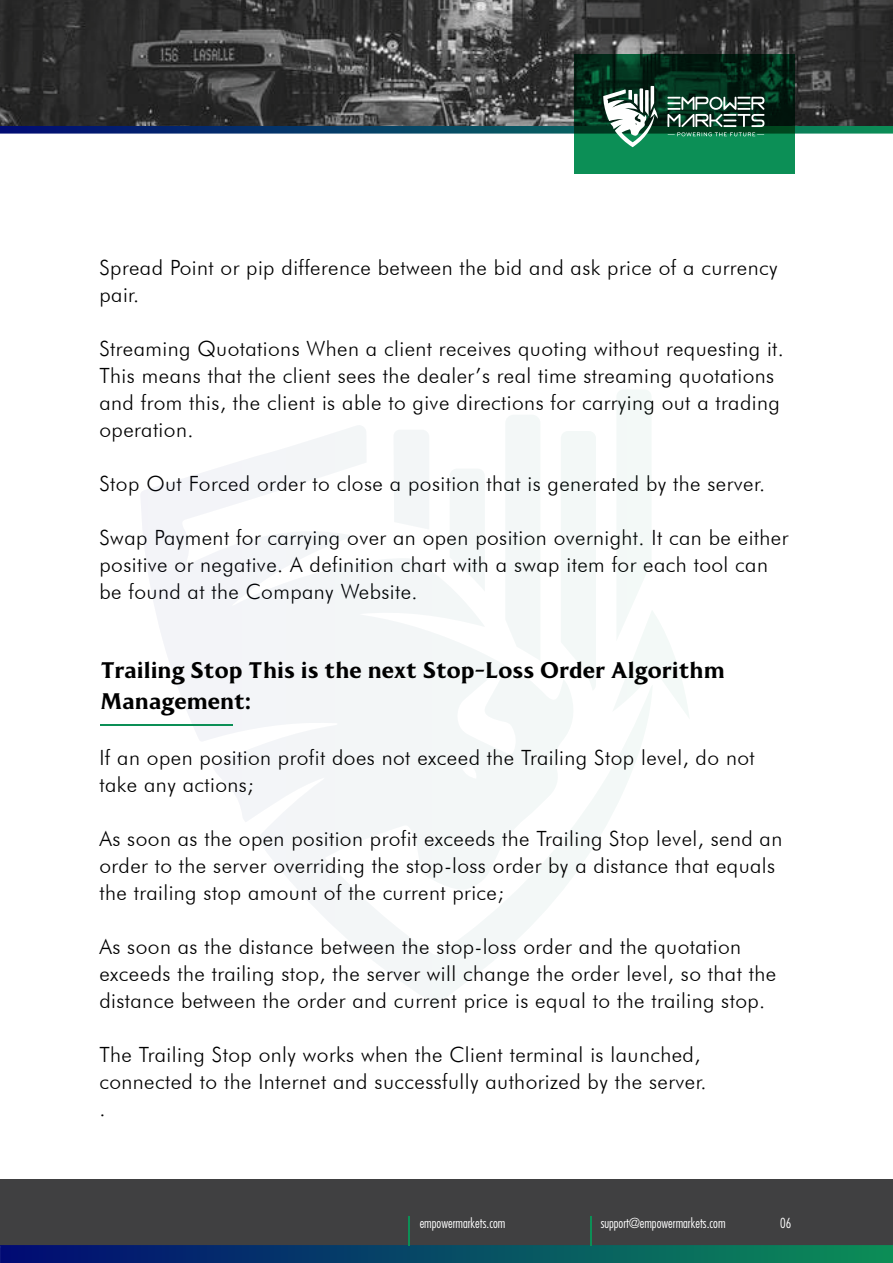
<style>
.page{position:relative;width:893px;height:1263px;background:#fff}
.page>*{position:absolute;margin:0;border:0;box-sizing:border-box;transform-origin:0 0}
.t1{font:22.5px/31.5px "MADE Kenfolg";color:#000}
.t2{font:300 21px/27px "Futura BT";letter-spacing:.02em;color:#000}
.t3{font:300 condensed 13.5px "Futura";color:#fff}
</style>
<div class="page">
<svg style="left:141px;top:425px;width:506px;height:579px"></svg>
<div style="left:393px;top:430px;width:36px;height:100px;background:#f3f6f7"></div>
<svg style="left:450px;top:468px;width:35px;height:124px"></svg>
<div style="left:505px;top:415px;width:35px;height:246px;background:#f3f7f7"></div>
<svg style="left:561px;top:431px;width:35px;height:260px"></svg>
<svg style="left:612px;top:390px;width:77px;height:330px"></svg>
<img style="left:0;top:0;width:893px;height:86px">
<svg style="left:574px;top:54px;width:221px;height:120px;background:#075835"></svg>
<svg style="left:0;top:86px;width:893px;height:61px"></svg>
<div style="left:0;top:1179px;width:893px;height:67px;background:#404041"></div>
<svg style="left:0;top:1217px;width:893px;height:46px"></svg>
<hr style="left:101px;top:724px;width:132px;height:2px;background:#0c8f56">
<p class="t2" style="left:99px;top:254px;width:680px">Spread Point or pip difference between the bid and ask price of a currency pair.</p>
<p class="t2" style="left:99px;top:335px;width:686px">Streaming Quotations When a client receives quoting without requesting it.<br>This means that the client sees the dealer’s real time streaming quotations and from this, the client is able to give directions for carrying out a trading operation.</p>
<p class="t2" style="left:99px;top:470px;width:667px">Stop Out Forced order to close a position that is generated by the server.</p>
<p class="t2" style="left:99px;top:524px;width:690px">Swap Payment for carrying over an open position overnight. It can be either positive or negative. A definition chart with a swap item for each tool can be found at the Company Website.</p>
<p class="t1" style="left:101px;top:655px;width:626px">Trailing Stop This is the next Stop-Loss Order Algorithm<br>Management:</p>
<p class="t2" style="left:99px;top:744px;width:657px">If an open position profit does not exceed the Trailing Stop level, do not take any actions;</p>
<p class="t2" style="left:99px;top:825px;width:684px">As soon as the open position profit exceeds the Trailing Stop level, send an order to the server overriding the stop-loss order by a distance that equals the trailing stop amount of the current price;</p>
<p class="t2" style="left:99px;top:933px;width:678px">As soon as the distance between the stop-loss order and the quotation exceeds the trailing stop, the server will change the order level, so that the distance between the order and current price is equal to the trailing stop.</p>
<p class="t2" style="left:99px;top:1041px;width:609px">The Trailing Stop only works when the Client terminal is launched, connected to the Internet and successfully authorized by the server. .</p>
<p class="t3" style="left:420px;top:1215px;width:87px">empowermarkets.com</p>
<p class="t3" style="left:601px;top:1215px;width:126px">support@empowermarkets.com</p>
<p class="t3" style="left:780px;top:1215px;width:13px">06</p>
</div>
